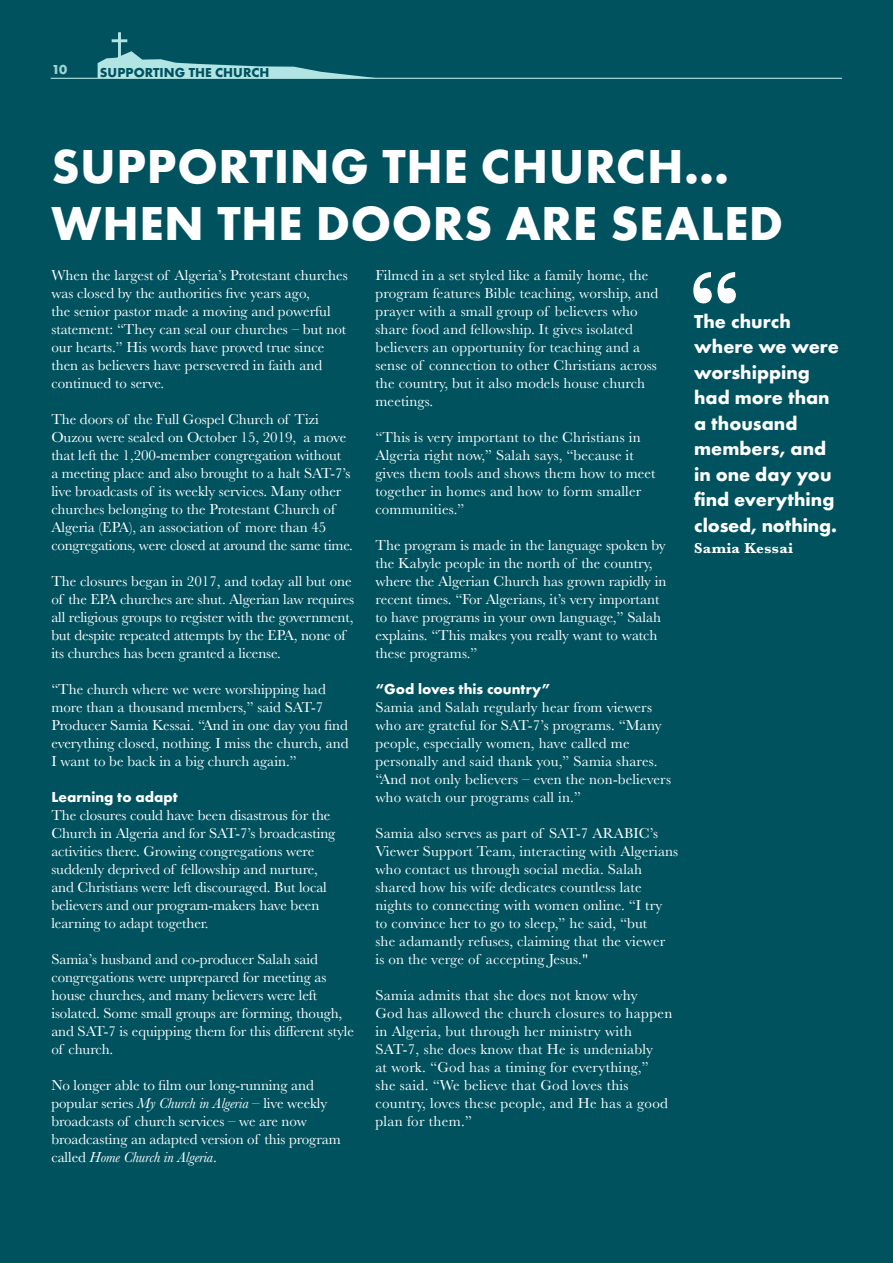
<style>
.page{position:relative;width:893px;height:1263px;background:#00525f}
.page>*{position:absolute;margin:0;border:0;box-sizing:border-box;transform-origin:0 0}
.t1{font:700 90px "Baskerville";color:#fff}
.t2{font:700 49.5px/57px "Futura";letter-spacing:.01em;color:#fff}
.t3{font:700 19.5px/25.5px "Futura";color:#fff}
.t4{font:15px/18px "Baskerville";color:#fff}
.t5{font:15px/18px "Baskerville";letter-spacing:.02em;color:#fff}
.t6{font:700 15px "Futura";color:#fff}
.t7{font:700 15px "Baskerville";letter-spacing:.02em;color:#fff}
.t8{font:700 13.5px "Futura";color:#00525f}
.t9{font:700 13.5px "Futura";color:#b1e4e3}
.s1{font-family:"Futura";font-weight:700}
.s2{font-style:italic}
</style>
<div class="page">
<hr style="left:51px;top:78px;width:791px;height:1px;background:#b1e4e3">
<svg style="left:98px;top:32px;width:280px;height:46px"></svg>
<p class="t9" style="left:51px;top:60px;width:18px">10</p>
<p class="t8" style="left:100px;top:63px;width:171px">SUPPORTING THE CHURCH</p>
<p class="t2" style="left:52px;top:135px;width:733px">SUPPORTING THE CHURCH…<br>WHEN THE DOORS ARE SEALED</p>
<p class="t1" style="left:688px;top:241px;width:55px">“</p>
<p class="t3" style="left:694px;top:307px;width:146px">The church where we were worshipping had more than a thousand members, and in one day you find everything closed, nothing.</p>
<p class="t7" style="left:694px;top:537px;width:100px">Samia Kessai</p>
<p class="t4" style="left:51px;top:267px;width:298px">When the largest of Algeria’s Protestant churches was closed by the authorities five years ago,<br>the senior pastor made a moving and powerful statement: “They can seal our churches – but not our hearts.” His words have proved true since then as believers have persevered in faith and continued to serve.</p>
<p class="t4" style="left:51px;top:411px;width:303px">The doors of the Full Gospel Church of Tizi Ouzou were sealed on October 15, 2019, a move that left the 1,200-member congregation without<br>a meeting place and also brought to a halt SAT-7’s live broadcasts of its weekly services. Many other churches belonging to the Protestant Church of Algeria (EPA), an association of more than 45 congregations, were closed at around the same time.</p>
<p class="t4" style="left:51px;top:573px;width:304px">The closures began in 2017, and today all but one of the EPA churches are shut. Algerian law requires all religious groups to register with the government, but despite repeated attempts by the EPA, none of its churches has been granted a license.</p>
<p class="t4" style="left:51px;top:681px;width:299px">“The church where we were worshipping had more than a thousand members,” said SAT-7<br>Producer Samia Kessai. “And in one day you find everything closed, nothing. I miss the church, and I want to be back in a big church again.”</p>
<p class="t4" style="left:51px;top:789px;width:285px"><span class="s1">Learning to adapt<br></span>The closures could have been disastrous for the Church in Algeria and for SAT-7’s broadcasting activities there. Growing congregations were suddenly deprived of fellowship and nurture, and Christians were left discouraged. But local believers and our program-makers have been learning to adapt together.</p>
<p class="t4" style="left:51px;top:951px;width:304px">Samia’s husband and co-producer Salah said congregations were unprepared for meeting as house churches, and many believers were left isolated. Some small groups are forming, though, and SAT-7 is equipping them for this different style of church.</p>
<p class="t4" style="left:51px;top:1077px;width:291px">No longer able to film our long-running and popular series <span class="s2">My Church in Algeria</span> – live weekly broadcasts of church services – we are now broadcasting an adapted version of this program called <span class="s2">Home Church in Algeria</span>.</p>
<p class="t4" style="left:375px;top:267px;width:284px">Filmed in a set styled like a family home, the program features Bible teaching, worship, and prayer with a small group of believers who share food and fellowship. It gives isolated believers an opportunity for teaching and a sense of connection to other Christians across the country, but it also models house church meetings.</p>
<p class="t4" style="left:375px;top:429px;width:282px">“This is very important to the Christians in Algeria right now,” Salah says, “because it gives them tools and shows them how to meet together in homes and how to form smaller communities.”</p>
<p class="t4" style="left:375px;top:537px;width:293px">The program is made in the language spoken by the Kabyle people in the north of the country, where the Algerian Church has grown rapidly in recent times. “For Algerians, it’s very important to have programs in your own language,” Salah explains. “This makes you really want to watch these programs.”</p>
<p class="t6" style="left:375px;top:679px;width:176px">“God loves this country”</p>
<p class="t4" style="left:375px;top:699px;width:297px">Samia and Salah regularly hear from viewers who are grateful for SAT-7’s programs. “Many people, especially women, have called me personally and said thank you,” Samia shares. “And not only believers – even the non-believers who watch our programs call in.”</p>
<p class="t4" style="left:375px;top:825px;width:304px">Samia also serves as part of SAT-7 ARABIC’s Viewer Support Team, interacting with Algerians who contact us through social media. Salah shared how his wife dedicates countless late nights to connecting with women online. “I try<br>to convince her to go to sleep,” he said, “but<br>she adamantly refuses, claiming that the viewer<br>is on the verge of accepting Jesus."</p>
<p class="t5" style="left:375px;top:987px;width:298px">Samia admits that she does not know why<br>God has allowed the church closures to happen in Algeria, but through her ministry with SAT-7, she does know that He is undeniably<br>at work. “God has a timing for everything,” she said. “We believe that God loves this country, loves these people, and He has a good plan for them.”</p>
</div>
